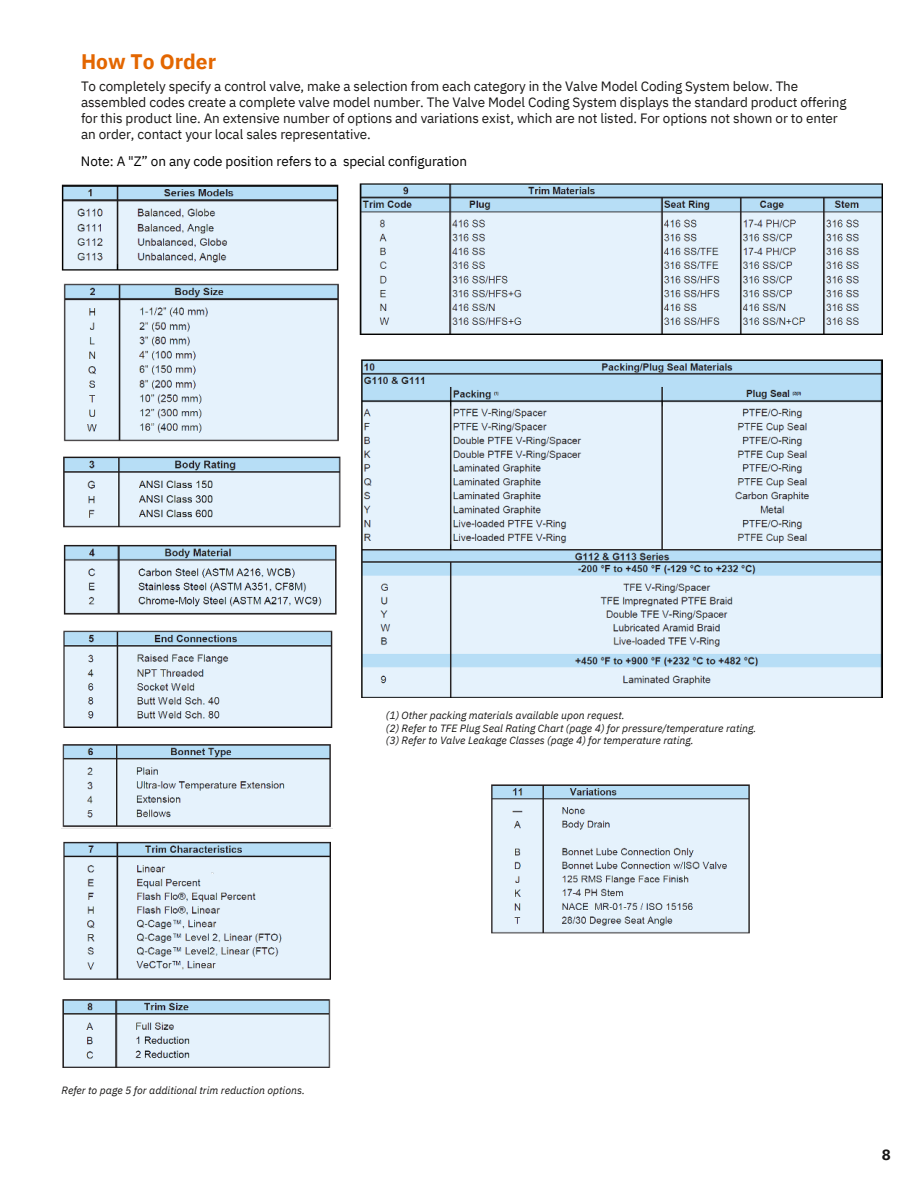
<style>
.page{position:relative;width:918px;height:1188px;background:#fff}
.page>*{position:absolute;margin:0;border:0;box-sizing:border-box;transform-origin:0 0}
.t1{font:700 21px "IBM Plex Sans";color:#e36600}
.t2{font:700 15px "IBM Plex Sans";color:#171615}
.t3{font:13.5px/15.8px "IBM Plex Sans";letter-spacing:-.01em;color:#171615}
.t4{font:13.5px "IBM Plex Sans";letter-spacing:-.01em;color:#000}
.t5{font:italic 10.5px/12.3px "IBM Plex Sans";color:#171615}
</style>
<div class="page">
<img style="left:63px;top:874px;width:267px;height:106px">
<img style="left:491px;top:784px;width:259px;height:149px">
<img style="left:62px;top:999px;width:268px;height:69px">
<img style="left:61px;top:744px;width:272px;height:130px">
<img style="left:63px;top:544px;width:274px;height:71px">
<img style="left:63px;top:456px;width:277px;height:72px">
<img style="left:63px;top:283px;width:276px;height:159px">
<img style="left:61px;top:184px;width:277px;height:87px">
<img style="left:63px;top:630px;width:270px;height:98px">
<img style="left:359px;top:183px;width:523px;height:152px">
<img style="left:361px;top:359px;width:521px;height:338px">
<h1 class="t1" style="left:81px;top:45px;width:137px">How To Order</h1>
<p class="t3" style="left:81px;top:78px;width:767px">To completely specify a control valve, make a selection from each category in the Valve Model Coding System below. The assembled codes create a complete valve model number. The Valve Model Coding System displays the standard product offering for this product line. An extensive number of options and variations exist, which are not listed. For options not shown or to enter an order, contact your local sales representative.</p>
<p class="t4" style="left:81px;top:151px;width:388px">Note: A "Z” on any code position refers to a special configuration</p>
<p class="t5" style="left:386px;top:709px;width:372px">(1) Other packing materials available upon request.<br>(2) Refer to TFE Plug Seal Rating Chart (page 4) for pressure/temperature rating. (3) Refer to Valve Leakage Classes (page 4) for temperature rating.</p>
<p class="t5" style="left:61px;top:1083px;width:245px">Refer to page 5 for additional trim reduction options.</p>
<p class="t2" style="left:882px;top:1143px;width:10px">8</p>
</div>
